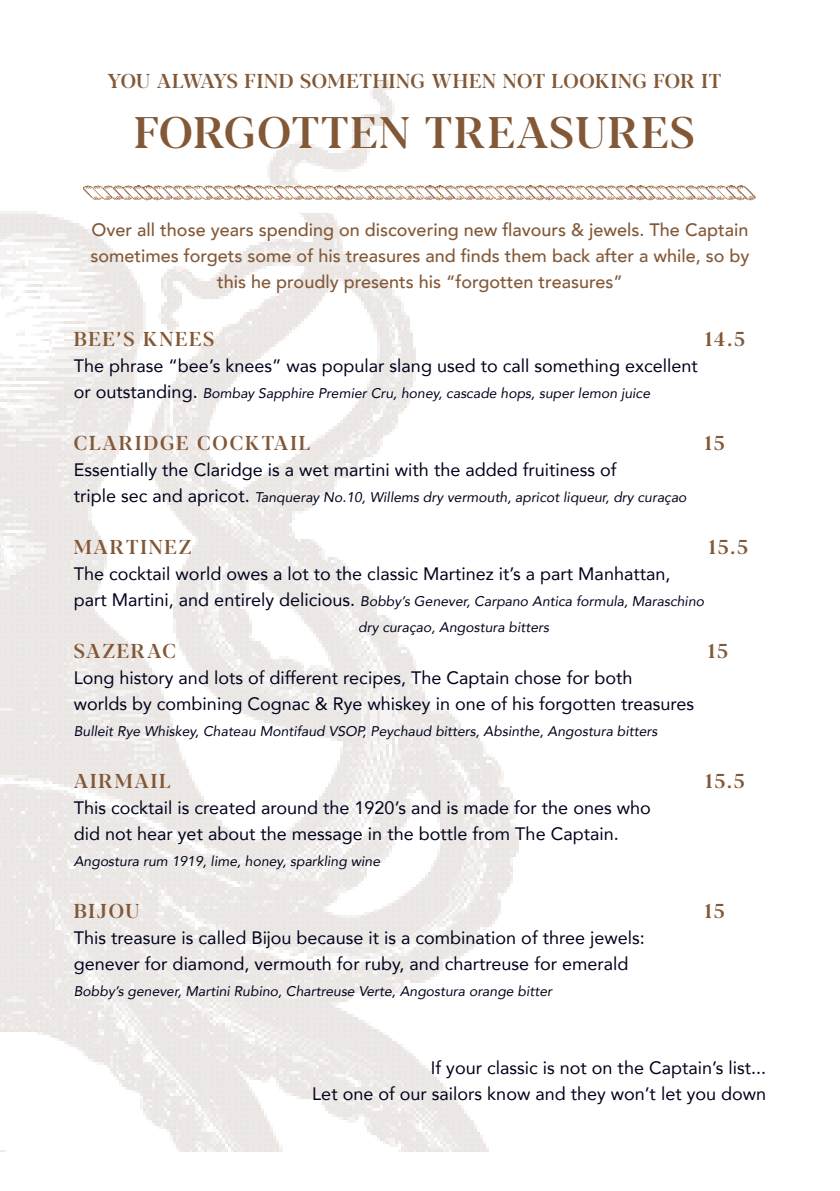
<style>
.page{position:relative;width:840px;height:1191px;background:#fff}
.page>*{position:absolute;margin:0;border:0;box-sizing:border-box;transform-origin:0 0}
.t1{font:500 44px "Blacker Display";letter-spacing:.04em;color:#825837}
.t2{font:500 20px "Blacker Display";letter-spacing:.09em;color:#825837}
.t3{font:500 20px "Blacker Display";letter-spacing:.035em;color:#825837}
.t4{font:18px "Avenir";color:#00021b}
.t5{font:500 18px/26px "Avenir";color:#825837;text-align:center}
.t6{font:italic 14px "Avenir";color:#00021b}
.s1{font-style:normal;font-size:18px}
</style>
<div class="page">
<img style="left:0;top:80px;width:518px;height:1071px">
<img style="left:83px;top:186px;width:671px;height:27px">
<p class="t3" style="left:108px;top:69px;width:615px">YOU ALWAYS FIND SOMETHING WHEN NOT LOOKING FOR IT</p>
<p class="t1" style="left:134px;top:106px;width:561px">FORGOTTEN TREASURES</p>
<p class="t5" style="left:90px;top:216px;width:660px">Over all those years spending on discovering new flavours &amp; jewels. The Captain sometimes forgets some of his treasures and finds them back after a while, so by this he proudly presents his “forgotten treasures”</p>
<p class="t2" style="left:74px;top:326px;width:142px">BEE’S KNEES</p>
<p class="t2" style="left:704px;top:326px;width:42px">14.5</p>
<p class="t4" style="left:74px;top:351px;width:625px">The phrase “bee’s knees” was popular slang used to call something excellent</p>
<p class="t6" style="left:74px;top:384px;width:577px"><span class="s1">or outstanding.</span> Bombay Sapphire Premier Cru, honey, cascade hops, super lemon juice</p>
<p class="t2" style="left:74px;top:430px;width:238px">CLARIDGE COCKTAIL</p>
<p class="t2" style="left:704px;top:430px;width:22px">15</p>
<p class="t4" style="left:74px;top:455px;width:544px">Essentially the Claridge is a wet martini with the added fruitiness of</p>
<p class="t6" style="left:74px;top:488px;width:614px"><span class="s1">triple sec and apricot.</span> Tanqueray No.10, Willems dry vermouth, apricot liqueur, dry curaçao</p>
<p class="t2" style="left:74px;top:534px;width:119px">MARTINEZ</p>
<p class="t2" style="left:708px;top:534px;width:41px">15.5</p>
<p class="t4" style="left:74px;top:559px;width:598px">The cocktail world owes a lot to the classic Martinez it’s a part Manhattan,</p>
<p class="t6" style="left:74px;top:592px;width:631px"><span class="s1">part Martini, and entirely delicious.</span> Bobby’s Genever, Carpano Antica formula, Maraschino</p>
<p class="t6" style="left:358px;top:618px;width:192px">dry curaçao, Angostura bitters</p>
<p class="t2" style="left:74px;top:638px;width:104px">SAZERAC</p>
<p class="t2" style="left:707px;top:638px;width:22px">15</p>
<p class="t4" style="left:74px;top:663px;width:560px">Long history and lots of different recipes, The Captain chose for both</p>
<p class="t4" style="left:74px;top:689px;width:621px">worlds by combining Cognac &amp; Rye whiskey in one of his forgotten treasures</p>
<p class="t6" style="left:74px;top:722px;width:584px">Bulleit Rye Whiskey, Chateau Montifaud VSOP, Peychaud bitters, Absinthe, Angostura bitters</p>
<p class="t2" style="left:74px;top:768px;width:98px">AIRMAIL</p>
<p class="t2" style="left:704px;top:768px;width:41px">15.5</p>
<p class="t4" style="left:74px;top:793px;width:578px">This cocktail is created around the 1920’s and is made for the ones who</p>
<p class="t4" style="left:74px;top:819px;width:546px">did not hear yet about the message in the bottle from The Captain.</p>
<p class="t6" style="left:74px;top:852px;width:308px">Angostura rum 1919, lime, honey, sparkling wine</p>
<p class="t2" style="left:74px;top:898px;width:67px">BIJOU</p>
<p class="t2" style="left:704px;top:898px;width:22px">15</p>
<p class="t4" style="left:74px;top:923px;width:572px">This treasure is called Bijou because it is a combination of three jewels:</p>
<p class="t4" style="left:74px;top:949px;width:556px">genever for diamond, vermouth for ruby, and chartreuse for emerald</p>
<p class="t6" style="left:74px;top:982px;width:479px">Bobby’s genever, Martini Rubino, Chartreuse Verte, Angostura orange bitter</p>
<p class="t4" style="left:430px;top:1053px;width:336px">If your classic is not on the Captain’s list...</p>
<p class="t4" style="left:312px;top:1079px;width:455px">Let one of our sailors know and they won’t let you down</p>
</div>
